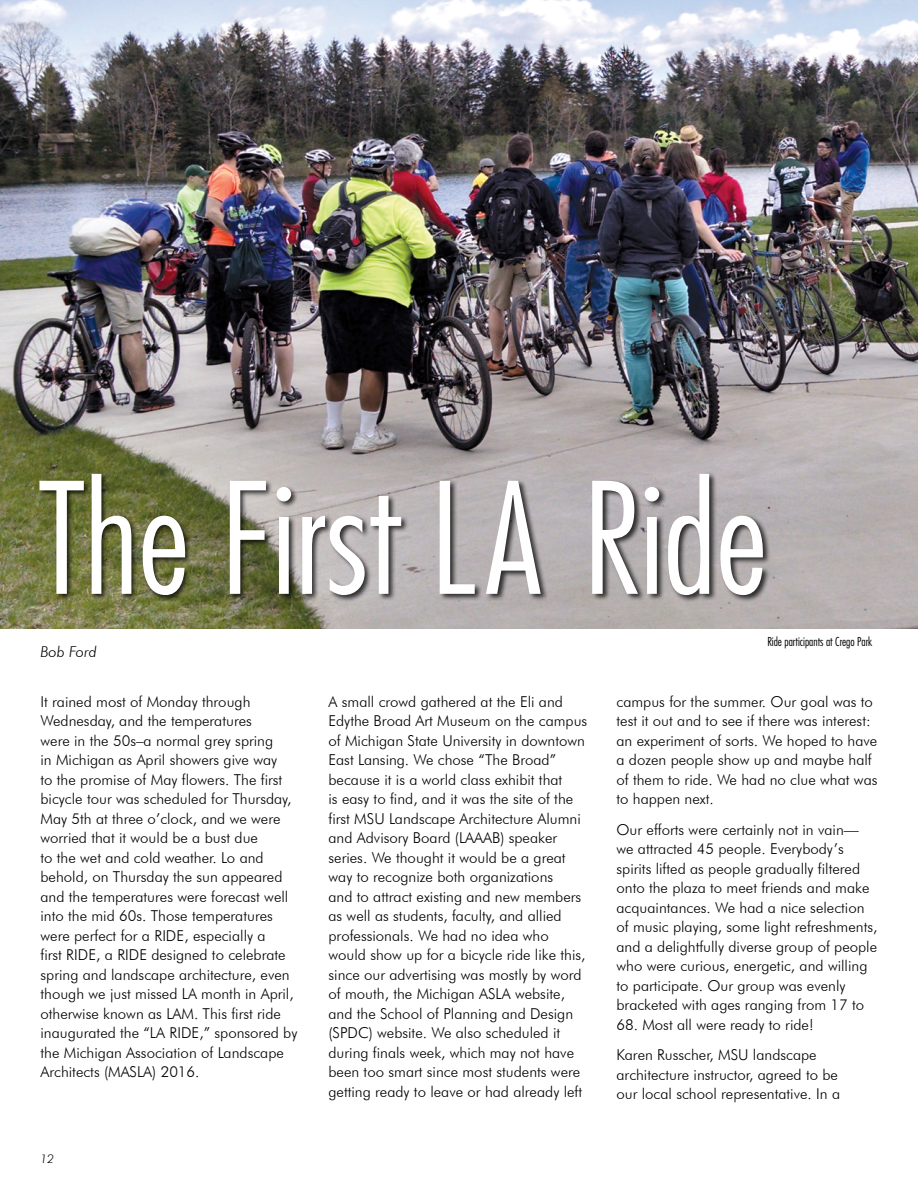
<style>
.page{position:relative;width:918px;height:1188px;background:#fff}
.page>*{position:absolute;margin:0;border:0;box-sizing:border-box;transform-origin:0 0}
.t1{font:300 condensed 150px "Futura";color:#fff}
.Body_copy{font:300 15px/19.5px "Futura BT";color:#000}
.cutline{font:italic 300 15px "Futura BT";color:#000}
.t2{font:300 condensed 12px "Futura";color:#000}
.t3{font:italic 300 12px "Futura BT";color:#000}
.s1{color:#fff}
</style>
<div class="page">
<img style="left:0;top:0;width:918px;height:629px">
<div style="left:38px;top:473px;width:732px;height:130px;background:#000;opacity:.75"></div>
<p class="t1" style="left:38px;top:450px;width:731px">The First LA Ride</p>
<p class="t2" style="left:767px;top:635px;width:107px">Ride participants at Crego Park</p>
<p class="cutline" style="left:40px;top:642px;width:62px">Bob Ford<span class="s1">.</span></p>
<p class="Body_copy" style="left:40px;top:692px;width:258px">It rained most of Monday through Wednesday, and the temperatures<br>were in the 50s–a normal grey spring<br>in Michigan as April showers give way<br>to the promise of May flowers. The first bicycle tour was scheduled for Thursday, May 5th at three o’clock, and we were worried that it would be a bust due<br>to the wet and cold weather. Lo and behold, on Thursday the sun appeared and the temperatures were forecast well into the mid 60s. Those temperatures were perfect for a RIDE, especially a<br>first RIDE, a RIDE designed to celebrate spring and landscape architecture, even though we just missed LA month in April, otherwise known as LAM. This first ride inaugurated the “LA RIDE,” sponsored by the Michigan Association of Landscape Architects (MASLA) 2016.</p>
<p class="Body_copy" style="left:328px;top:692px;width:260px">A small crowd gathered at the Eli and Edythe Broad Art Museum on the campus of Michigan State University in downtown East Lansing. We chose “The Broad” because it is a world class exhibit that<br>is easy to find, and it was the site of the first MSU Landscape Architecture Alumni and Advisory Board (LAAAB) speaker series. We thought it would be a great way to recognize both organizations<br>and to attract existing and new members as well as students, faculty, and allied professionals. We had no idea who would show up for a bicycle ride like this, since our advertising was mostly by word of mouth, the Michigan ASLA website, and the School of Planning and Design (SPDC) website. We also scheduled it during finals week, which may not have been too smart since most students were getting ready to leave or had already left</p>
<p class="Body_copy" style="left:616px;top:692px;width:263px">campus for the summer. Our goal was to test it out and to see if there was interest: an experiment of sorts. We hoped to have a dozen people show up and maybe half of them to ride. We had no clue what was to happen next.</p>
<p class="Body_copy" style="left:616px;top:820px;width:263px">Our efforts were certainly not in vain— we attracted 45 people. Everybody’s spirits lifted as people gradually filtered onto the plaza to meet friends and make acquaintances. We had a nice selection of music playing, some light refreshments, and a delightfully diverse group of people who were curious, energetic, and willing to participate. Our group was evenly bracketed with ages ranging from 17 to</p>
<p class="Body_copy" style="left:616px;top:1015px;width:199px">68. Most all were ready to ride!</p>
<p class="Body_copy" style="left:616px;top:1045px;width:225px">Karen Russcher, MSU landscape architecture instructor, agreed to be our local school representative. In a</p>
<p class="t3" style="left:40px;top:1151px;width:15px">12</p>
</div>
